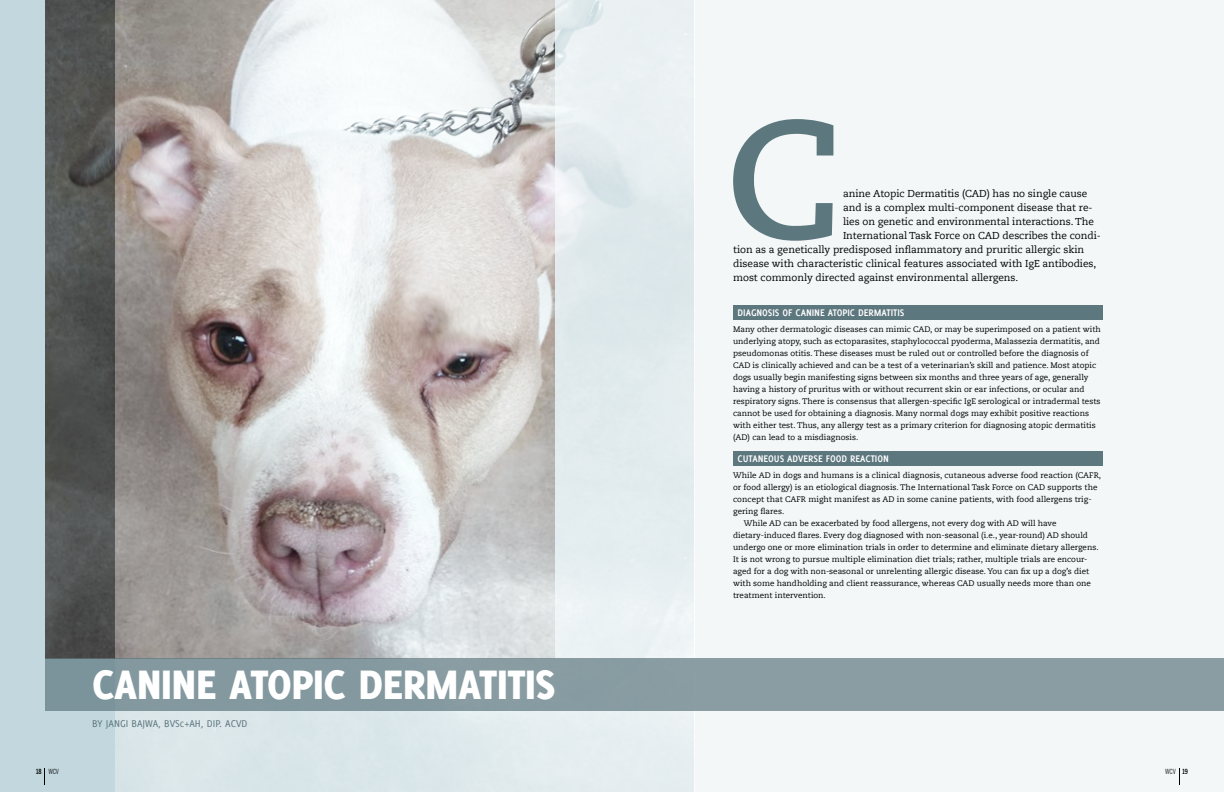
<style>
.page{position:relative;width:1224px;height:792px;background:#fff}
.page>*{position:absolute;margin:0;border:0;box-sizing:border-box;transform-origin:0 0}
.First_Line_with_drop{font:700 168px "Caecilia LT Std";color:#5d777f}
.t1{font:800 45.1px "Delicious";letter-spacing:-.01em;color:#fff}
.BYLINE{font:10.8px "Delicious";color:#5d777f}
.HEADING{font:700 10.5px "Delicious";letter-spacing:-.005em;color:#fff}
.First_Line_with_drop-2{font:10px "Caecilia LT Std";letter-spacing:-.005em;color:#000}
.FLUSH_LEFT_BODY_TEXT{font:8px/12px "Caecilia LT Std";color:#000}
.Body_text{font:8px/12px "Caecilia LT Std";color:#000}
.t2{font:7px "Benton Sans Comp";letter-spacing:-.02em;color:#000}
.s1{font-weight:500}
</style>
<div class="page">
<div style="left:0;top:0;width:694px;height:792px;background:#c3d8de"></div>
<div style="left:694px;top:0;width:530px;height:792px;background:#f3f7f7"></div>
<img style="left:45px;top:0;width:71px;height:658px">
<img style="left:116px;top:0;width:578px;height:792px">
<div style="left:45px;top:658px;width:1179px;height:53px;background:#889ca2"></div>
<div style="left:733px;top:451px;width:370px;height:15px;background:#5d777f"></div>
<div style="left:733px;top:305px;width:370px;height:15px;background:#5d777f"></div>
<svg style="left:1179px;top:768px;width:1px;height:17px"></svg>
<p class="t1" style="left:92px;top:659px;width:464px">CANINE ATOPIC DERMATITIS</p>
<p class="BYLINE" style="left:92px;top:717px;width:157px">BY JANGI BAJWA, BVSc+AH, DIP. ACVD</p>
<p class="First_Line_with_drop" style="left:726px;top:81px;width:117px">C</p>
<p class="First_Line_with_drop-2" style="left:843px;top:187px;width:246px">anine Atopic Dermatitis (CAD) has no single cause</p>
<p class="First_Line_with_drop-2" style="left:843px;top:201px;width:251px">and is a complex multi-component disease that re-</p>
<p class="First_Line_with_drop-2" style="left:843px;top:215px;width:253px">lies on genetic and environmental interactions. The</p>
<p class="First_Line_with_drop-2" style="left:843px;top:229px;width:259px">International Task Force on CAD describes the condi-</p>
<p class="First_Line_with_drop-2" style="left:733px;top:243px;width:353px">tion as a genetically predisposed inflammatory and pruritic allergic skin</p>
<p class="First_Line_with_drop-2" style="left:733px;top:257px;width:365px">disease with characteristic clinical features associated with IgE antibodies,</p>
<p class="First_Line_with_drop-2" style="left:733px;top:271px;width:287px">most commonly directed against environmental allergens.</p>
<p class="HEADING" style="left:738px;top:307px;width:168px">DIAGNOSIS OF CANINE ATOPIC DERMATITIS</p>
<p class="FLUSH_LEFT_BODY_TEXT" style="left:733px;top:324px;width:369px">Many other dermatologic diseases can mimic CAD, or may be superimposed on a patient with underlying atopy, such as ectoparasites, staphylococcal pyoderma, Malassezia dermatitis, and pseudomonas otitis. These diseases must be ruled out or controlled before the diagnosis of CAD is clinically achieved and can be a test of a veterinarian’s skill and patience. Most atopic dogs usually begin manifesting signs between six months and three years of age, generally having a history of pruritus with or without recurrent skin or ear infections, or ocular and respiratory signs. There is consensus that allergen-specific IgE serological or intradermal tests cannot be used for obtaining a diagnosis. Many normal dogs may exhibit positive reactions with either test. Thus, any allergy test as a primary criterion for diagnosing atopic dermatitis (AD) can lead to a misdiagnosis.</p>
<p class="HEADING" style="left:738px;top:452px;width:153px">CUTANEOUS ADVERSE FOOD REACTION</p>
<p class="FLUSH_LEFT_BODY_TEXT" style="left:733px;top:470px;width:370px">While AD in dogs and humans is a clinical diagnosis, cutaneous adverse food reaction (CAFR, or food allergy) is an etiological diagnosis. The International Task Force on CAD supports the concept that CAFR might manifest as AD in some canine patients, with food allergens trig&shy;gering flares.</p>
<p class="Body_text" style="left:733px;top:518px;width:367px;text-indent:11px">While AD can be exacerbated by food allergens, not every dog with AD will have dietary-induced flares. Every dog diagnosed with non-seasonal (i.e., year-round) AD should undergo one or more elimination trials in order to determine and eliminate dietary allergens.<br>It is not wrong to pursue multiple elimination diet trials; rather, multiple trials are encour&shy;aged for a dog with non-seasonal or unrelenting allergic disease. You can fix up a dog’s diet with some handholding and client reassurance, whereas CAD usually needs more than one treatment intervention.</p>
<p class="t2" style="left:36px;top:767px;width:25px"><span class="s1">18</span> WCV</p>
<p class="t2" style="left:1165px;top:767px;width:24px">WCV <span class="s1">19</span></p>
</div>
